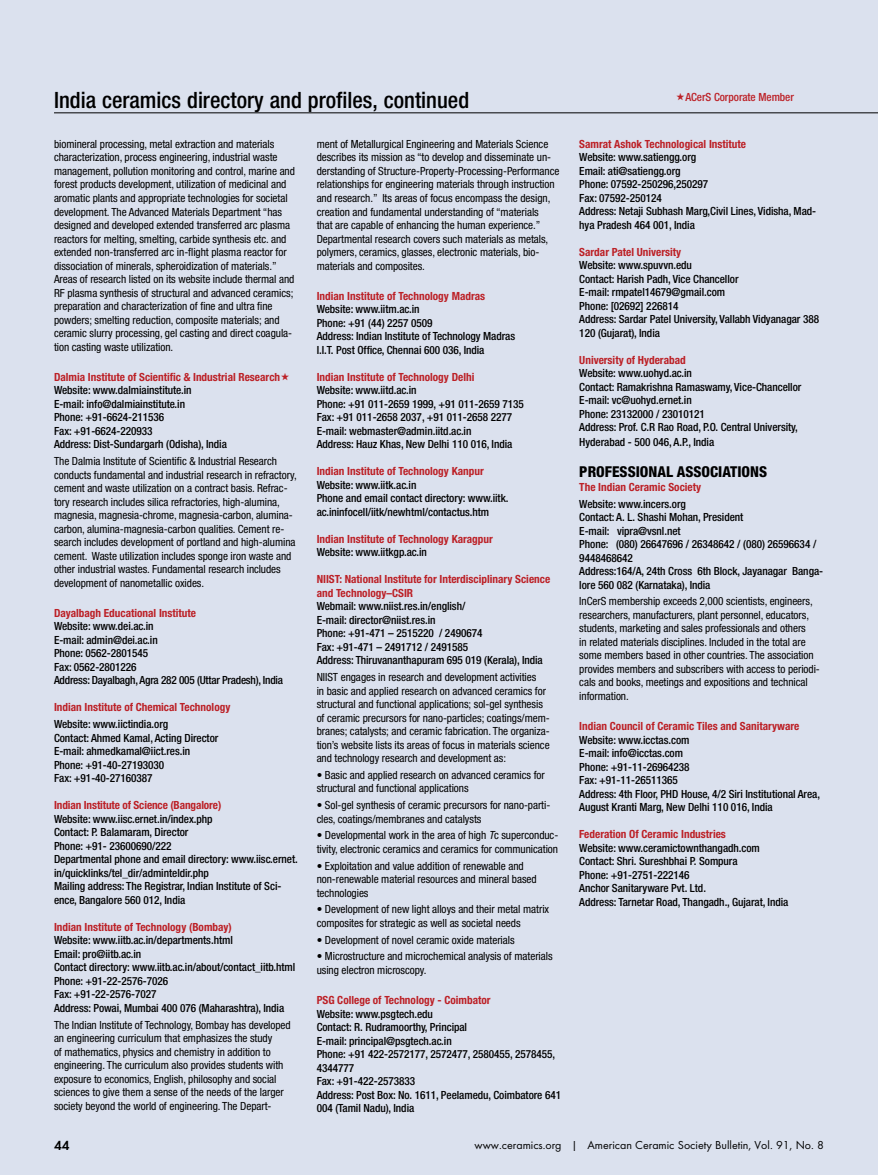
<style>
.page{position:relative;width:878px;height:1175px;background:#fff}
.page>*{position:absolute;margin:0;border:0;box-sizing:border-box;transform-origin:0 0}
.t1{font:500 condensed 22.5px "Helvetica Neue";color:#000}
.t2{font:800 condensed 15px "Helvetica Neue";color:#000}
.t3{font:600 13.5px "Futura T";color:#000}
.t4{font:12px "Futura T";color:#000}
.t5{font:condensed 11.25px/13.5px "Helvetica Neue";letter-spacing:-.005em;color:#000}
.t6{font:500 condensed 11.25px/13.5px "Helvetica Neue";letter-spacing:-.005em;color:#000}
.t7{font:700 condensed 11.25px/13.5px "Helvetica Neue";color:#bc2026}
.t8{font:500 condensed 11.25px "Helvetica Neue";letter-spacing:-.005em;color:#bc2026}
.s1{font-style:italic}
</style>
<div class="page">
<div style="left:0;top:0;width:878px;height:1174px;background:#dbe1ee"></div>
<hr style="left:54px;top:112px;width:824px;height:1px;background:#000">
<h1 class="t1" style="left:54px;top:86px;width:416px">India ceramics directory and profiles, continued</h1>
<p class="t5" style="left:54px;top:137px;width:242px">biomineral processing, metal extraction and materials characterization, process engineering, industrial waste management, pollution monitoring and control, marine and forest products development, utilization of medicinal and aromatic plants and appropriate technologies for societal development. The Advanced Materials Department “has designed and developed extended transferred arc plasma reactors for melting, smelting, carbide synthesis etc. and extended non-transferred arc in-flight plasma reactor for dissociation of minerals, spheroidization of materials.” Areas of research listed on its website include thermal and RF plasma synthesis of structural and advanced ceramics; preparation and characterization of fine and ultra fine powders; smelting reduction, composite materials; and ceramic slurry processing, gel casting and direct coagula&shy;tion casting waste utilization.</p>
<p class="t7" style="left:54px;top:370px;width:228px">Dalmia Institute of Scientific &amp; Industrial Research</p>
<p class="t6" style="left:54px;top:383px;width:174px">Website: www.dalmiainstitute.in<br>E-mail: info@dalmiainstitute.in<br>Phone: +91-6624-211536<br>Fax: +91-6624-220933<br>Address: Dist-Sundargarh (Odisha), India</p>
<p class="t5" style="left:54px;top:454px;width:244px">The Dalmia Institute of Scientific &amp; Industrial Research conducts fundamental and industrial research in refractory, cement and waste utilization on a contract basis. Refrac&shy;tory research includes silica refractories, high-alumina, magnesia, magnesia-chrome, magnesia-carbon, alumina&shy;carbon, alumina-magnesia-carbon qualities. Cement re&shy;search includes development of portland and high-alumina cement. Waste utilization includes sponge iron waste and other industrial wastes. Fundamental research includes development of nanometallic oxides.</p>
<p class="t7" style="left:54px;top:606px;width:143px">Dayalbagh Educational Institute</p>
<p class="t6" style="left:54px;top:619px;width:230px">Website: www.dei.ac.in<br>E-mail: admin@dei.ac.in<br>Phone: 0562-2801545<br>Fax: 0562-2801226<br>Address: Dayalbagh, Agra 282 005 (Uttar Pradesh), India</p>
<p class="t7" style="left:54px;top:700px;width:178px">Indian Institute of Chemical Technology</p>
<p class="t6" style="left:54px;top:717px;width:166px">Website: www.iictindia.org<br>Contact: Ahmed Kamal, Acting Director<br>E-mail: ahmedkamal@iict.res.in<br>Phone: +91-40-27193030<br>Fax: +91-40-27160387</p>
<p class="t7" style="left:54px;top:798px;width:169px">Indian Institute of Science (Bangalore)</p>
<p class="t6" style="left:54px;top:811px;width:245px">Website: www.iisc.ernet.in/index.php<br>Contact: P. Balamaram, Director<br>Phone: +91- 23600690/222<br>Departmental phone and email directory: www.iisc.ernet. in/quicklinks/tel_dir/adminteldir.php<br>Mailing address: The Registrar, Indian Institute of Sci&shy;ence, Bangalore 560 012, India</p>
<p class="t7" style="left:54px;top:919px;width:179px">Indian Institute of Technology (Bombay)</p>
<p class="t6" style="left:54px;top:933px;width:243px">Website: www.iitb.ac.in/departments.html<br>Email: pro@iitb.ac.in<br>Contact directory: www.iitb.ac.in/about/contact_iitb.html Phone: +91-22-2576-7026<br>Fax: +91-22-2576-7027<br>Address: Powai, Mumbai 400 076 (Maharashtra), India</p>
<p class="t5" style="left:54px;top:1017px;width:238px">The Indian Institute of Technology, Bombay has developed an engineering curriculum that emphasizes the study<br>of mathematics, physics and chemistry in addition to engineering. The curriculum also provides students with exposure to economics, English, philosophy and social sciences to give them a sense of the needs of the larger society beyond the world of engineering. The Depart-</p>
<p class="t5" style="left:316px;top:137px;width:244px">ment of Metallurgical Engineering and Materials Science describes its mission as “to develop and disseminate un&shy;derstanding of Structure-Property-Processing-Performance relationships for engineering materials through instruction and research.” Its areas of focus encompass the design, creation and fundamental understanding of “materials<br>that are capable of enhancing the human experience.” Departmental research covers such materials as metals, polymers, ceramics, glasses, electronic materials, bio&shy;materials and composites.</p>
<p class="t7" style="left:316px;top:289px;width:170px">Indian Institute of Technology Madras</p>
<p class="t6" style="left:316px;top:302px;width:200px">Website: www.iitm.ac.in<br>Phone: +91 (44) 2257 0509<br>Address: Indian Institute of Technology Madras I.I.T. Post Office, Chennai 600 036, India</p>
<p class="t7" style="left:316px;top:370px;width:159px">Indian Institute of Technology Delhi</p>
<p class="t6" style="left:316px;top:383px;width:209px">Website: www.iitd.ac.in<br>Phone: +91 011-2659 1999, +91 011-2659 7135<br>Fax: +91 011-2658 2037, +91 011-2658 2277<br>E-mail: webmaster@admin.iitd.ac.in<br>Address: Hauz Khas, New Delhi 110 016, India</p>
<p class="t7" style="left:316px;top:464px;width:169px">Indian Institute of Technology Kanpur</p>
<p class="t6" style="left:316px;top:478px;width:193px">Website: www.iitk.ac.in<br>Phone and email contact directory: www.iitk. ac.ininfocell/iitk/newhtml/contactus.htm</p>
<p class="t7" style="left:316px;top:532px;width:178px">Indian Institute of Technology Karagpur</p>
<p class="t6" style="left:316px;top:545px;width:112px">Website: www.iitkgp.ac.in</p>
<p class="t7" style="left:316px;top:572px;width:235px">NIIST: National Institute for Interdisciplinary Science and Technology–CSIR</p>
<p class="t6" style="left:316px;top:599px;width:228px">Webmail: www.niist.res.in/english/<br>E-mail: director@niist.res.in<br>Phone: +91-471 – 2515220 / 2490674<br>Fax: +91-471 – 2491712 / 2491585<br>Address: Thiruvananthapuram 695 019 (Kerala), India</p>
<p class="t5" style="left:316px;top:670px;width:234px">NIIST engages in research and development activities<br>in basic and applied research on advanced ceramics for structural and functional applications; sol-gel synthesis of ceramic precursors for nano-particles; coatings/mem&shy;branes; catalysts; and ceramic fabrication. The organiza&shy;tion’s website lists its areas of focus in materials science and technology research and development as:</p>
<p class="t5" style="left:316px;top:768px;width:230px">• Basic and applied research on advanced ceramics for structural and functional applications</p>
<p class="t5" style="left:316px;top:798px;width:235px">• Sol-gel synthesis of ceramic precursors for nano-parti&shy;cles, coatings/membranes and catalysts</p>
<p class="t5" style="left:316px;top:828px;width:243px">• Developmental work in the area of high <span class="s1">T</span>c superconduc&shy;tivity, electronic ceramics and ceramics for communication</p>
<p class="t5" style="left:316px;top:859px;width:221px">• Exploitation and value addition of renewable and non-renewable material resources and mineral based technologies</p>
<p class="t5" style="left:316px;top:902px;width:234px">• Development of new light alloys and their metal matrix composites for strategic as well as societal needs</p>
<p class="t5" style="left:316px;top:933px;width:199px">• Development of novel ceramic oxide materials</p>
<p class="t5" style="left:316px;top:949px;width:237px">• Microstructure and microchemical analysis of materials using electron microscopy.</p>
<p class="t7" style="left:316px;top:993px;width:175px">PSG College of Technology - Coimbator</p>
<p class="t6" style="left:316px;top:1006px;width:246px">Website: www.psgtech.edu<br>Contact: R. Rudramoorthy, Principal<br>E-mail: principal@psgtech.ac.in<br>Phone: +91 422-2572177, 2572477, 2580455, 2578455,<br>4344777<br>Fax: +91-422-2573833<br>Address: Post Box: No. 1611, Peelamedu, Coimbatore 641<br>004 (Tamil Nadu), India</p>
<p class="t8" style="left:685px;top:91px;width:110px">ACerS Corporate Member</p>
<p class="t7" style="left:579px;top:137px;width:168px">Samrat Ashok Technological Institute</p>
<p class="t6" style="left:579px;top:150px;width:238px">Website: www.satiengg.org<br>Email: ati@satiengg.org<br>Phone: 07592-250296,250297<br>Fax: 07592-250124<br>Address: Netaji Subhash Marg,Civil Lines, Vidisha, Mad&shy;hya Pradesh 464 001, India</p>
<p class="t7" style="left:579px;top:245px;width:103px">Sardar Patel University</p>
<p class="t6" style="left:579px;top:258px;width:241px">Website: www.spuvvn.edu<br>Contact: Harish Padh, Vice Chancellor<br>E-mail: rmpatel14679@gmail.com<br>Phone: [02692] 226814<br>Address: Sardar Patel University, Vallabh Vidyanagar 388<br>120 (Gujarat), India</p>
<p class="t7" style="left:579px;top:353px;width:108px">University of Hyderabad</p>
<p class="t6" style="left:579px;top:366px;width:223px">Website: www.uohyd.ac.in<br>Contact: Ramakrishna Ramaswamy, Vice-Chancellor E-mail: vc@uohyd.ernet.in<br>Phone: 23132000 / 23010121<br>Address: Prof. C.R Rao Road, P.O. Central University, Hyderabad - 500 046, A.P., India</p>
<h2 class="t2" style="left:579px;top:463px;width:189px">PROFESSIONAL ASSOCIATIONS</h2>
<p class="t7" style="left:579px;top:480px;width:123px">The Indian Ceramic Society</p>
<p class="t6" style="left:579px;top:497px;width:245px">Website: www.incers.org<br>Contact: A. L. Shashi Mohan, President<br>E-mail: vipra@vsnl.net<br>Phone: (080) 26647696 / 26348642 / (080) 26596634 / 9448468642<br>Address:164/A, 24th Cross 6th Block, Jayanagar Banga&shy;lore 560 082 (Karnataka), India</p>
<p class="t5" style="left:579px;top:594px;width:242px">InCerS membership exceeds 2,000 scientists, engineers, researchers, manufacturers, plant personnel, educators, students, marketing and sales professionals and others<br>in related materials disciplines. Included in the total are some members based in other countries. The association provides members and subscribers with access to periodi&shy;cals and books, meetings and expositions and technical information.</p>
<p class="t7" style="left:579px;top:719px;width:221px">Indian Council of Ceramic Tiles and Sanitaryware</p>
<p class="t6" style="left:579px;top:733px;width:242px">Website: www.icctas.com<br>E-mail: info@icctas.com<br>Phone: +91-11-26964238<br>Fax: +91-11-26511365<br>Address: 4th Floor, PHD House, 4/2 Siri Institutional Area, August Kranti Marg, New Delhi 110 016, India</p>
<p class="t7" style="left:579px;top:827px;width:148px">Federation Of Ceramic Industries</p>
<p class="t6" style="left:579px;top:841px;width:211px">Website: www.ceramictownthangadh.com Contact: Shri. Sureshbhai P. Sompura<br>Phone: +91-2751-222146<br>Anchor Sanitaryware Pvt. Ltd.<br>Address: Tarnetar Road, Thangadh., Gujarat, India</p>
<p class="t3" style="left:54px;top:1137px;width:17px">44</p>
<p class="t4" style="left:474px;top:1138px;width:351px">www.ceramics.org | American Ceramic Society Bulletin, Vol. 91, No. 8</p>
</div>
